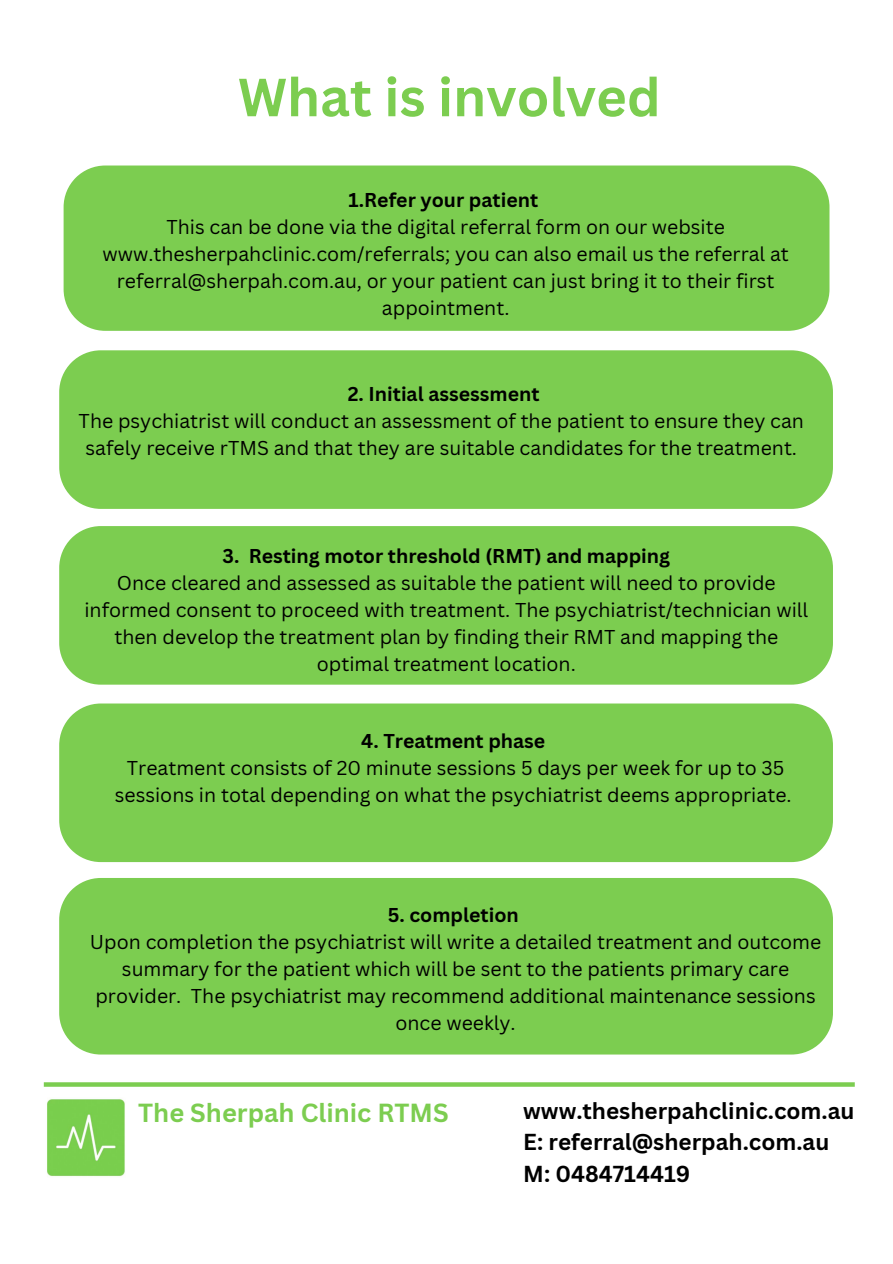
<style>
.page{position:relative;width:893px;height:1264px;background:#fff}
.page>*{position:absolute;margin:0;border:0;box-sizing:border-box;transform-origin:0 0}
.t1{font:700 52.5px "Canva Sans";color:#7ccd50}
.t2{font:700 25.5px "Canva Sans";color:#7ccd50}
.t3{font:700 22.5px/31.5px "Canva Sans";color:#000}
.t4{font:19.5px/27px "Canva Sans";color:#000;text-align:center}
.t5{font:700 19.5px "Canva Sans";color:#000}
</style>
<div class="page">
<div style="left:64px;top:165px;width:765px;height:166px;background:#7ccd50"></div>
<div style="left:59px;top:350px;width:773px;height:159px;background:#7ccd50"></div>
<div style="left:59px;top:526px;width:773px;height:158px;background:#7ccd50"></div>
<div style="left:59px;top:703px;width:773px;height:159px;background:#7ccd50"></div>
<div style="left:59px;top:878px;width:773px;height:176px;background:#7ccd50"></div>
<svg style="left:44px;top:1082px;width:810px;height:4px;background:#84d05b"></svg>
<img style="left:47px;top:1099px;width:78px;height:78px">
<h1 class="t1" style="left:238px;top:60px;width:424px">What is involved</h1>
<p class="t5" style="left:348px;top:186px;width:191px">1.Refer your patient</p>
<p class="t4" style="left:102px;top:213px;width:688px">This can be done via the digital referral form on our website www.thesherpahclinic.com/referrals; you can also email us the referral at referral@sherpah.com.au, or your patient can just bring it to their first appointment.</p>
<p class="t5" style="left:347px;top:380px;width:193px">2. Initial assessment</p>
<p class="t4" style="left:79px;top:407px;width:726px">The psychiatrist will conduct an assessment of the patient to ensure they can safely receive rTMS and that they are suitable candidates for the treatment.</p>
<p class="t5" style="left:222px;top:542px;width:449px">3. Resting motor threshold (RMT) and mapping</p>
<p class="t4" style="left:84px;top:569px;width:725px">Once cleared and assessed as suitable the patient will need to provide informed consent to proceed with treatment. The psychiatrist/technician will then develop the treatment plan by finding their RMT and mapping the optimal treatment location.</p>
<p class="t5" style="left:361px;top:726px;width:186px">4. Treatment phase</p>
<p class="t4" style="left:115px;top:753px;width:678px">Treatment consists of 20 minute sessions 5 days per week for up to 35 sessions in total depending on what the psychiatrist deems appropriate.</p>
<p class="t5" style="left:387px;top:901px;width:133px">5. completion</p>
<p class="t4" style="left:90px;top:928px;width:732px">Upon completion the psychiatrist will write a detailed treatment and outcome summary for the patient which will be sent to the patients primary care provider. The psychiatrist may recommend additional maintenance sessions once weekly.</p>
<h2 class="t2" style="left:138px;top:1094px;width:312px">The Sherpah Clinic RTMS</h2>
<p class="t3" style="left:523px;top:1094px;width:333px">www.thesherpahclinic.com.au<br>E: referral@sherpah.com.au<br>M: 0484714419</p>
</div>
